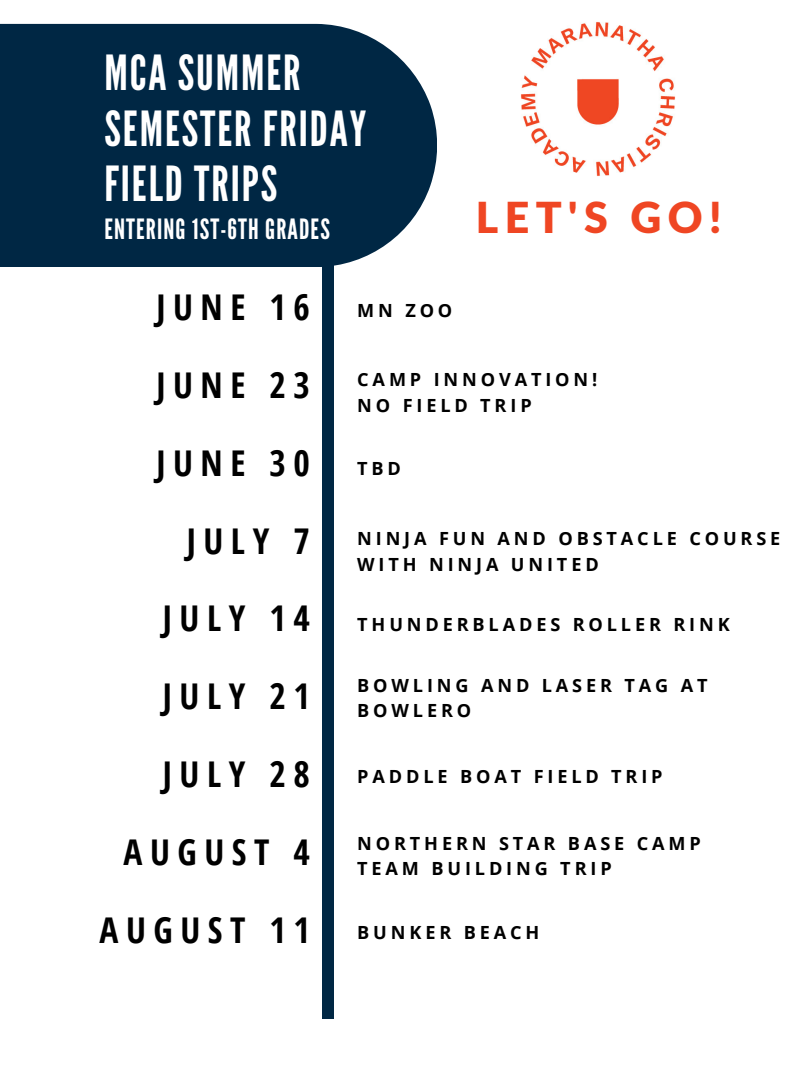
<style>
.page{position:relative;width:810px;height:1080px;background:#fff}
.page>*{position:absolute;margin:0;border:0;box-sizing:border-box;transform-origin:0 0}
.t1{font:48.31px/55.8px "League Gothic";letter-spacing:.04em;color:#fff}
.t2{font:900 42.88px "Lato Latin";color:#ef4623}
.t3{font:700 35.5px/77.8px "Open Sans Condensed";letter-spacing:.215em;color:#000;text-align:right}
.t4{font:27.94px "League Gothic";letter-spacing:.04em;color:#fff}
.t5{font:700 18.12px/25.3px "Open Sans";letter-spacing:.215em;color:#000}
</style>
<div class="page">
<div style="left:0;top:24px;width:437px;height:243px;background:#002744"></div>
<div style="left:323px;top:259px;width:11px;height:760px;background:#002744"></div>
<img style="left:521px;top:22px;width:154px;height:154px">
<h1 class="t1" style="left:104px;top:46px;width:263px">MCA SUMMER<br>SEMESTER FRIDAY<br>FIELD TRIPS</h1>
<h3 class="t4" style="left:104px;top:212px;width:227px">ENTERING 1ST-6TH GRADES</h3>
<h2 class="t2" style="left:476px;top:199px;width:247px">LET'S GO!</h2>
<h3 class="t3" style="left:100px;top:267px;width:212px">JUNE 16<br>JUNE 23<br>JUNE 30<br>JULY 7<br>JULY 14<br>JULY 21<br>JULY 28<br>AUGUST 4<br>AUGUST 11</h3>
<p class="t5" style="left:357px;top:297px;width:97px">MN ZOO</p>
<p class="t5" style="left:357px;top:367px;width:242px">CAMP INNOVATION!<br>NO FIELD TRIP</p>
<p class="t5" style="left:357px;top:455px;width:45px">TBD</p>
<p class="t5" style="left:357px;top:526px;width:425px">NINJA FUN AND OBSTACLE COURSE<br>WITH NINJA UNITED</p>
<p class="t5" style="left:357px;top:611px;width:374px">THUNDERBLADES ROLLER RINK</p>
<p class="t5" style="left:357px;top:672px;width:352px">BOWLING AND LASER TAG AT<br>BOWLERO</p>
<p class="t5" style="left:357px;top:764px;width:307px">PADDLE BOAT FIELD TRIP</p>
<p class="t5" style="left:357px;top:830px;width:345px">NORTHERN STAR BASE CAMP<br>TEAM BUILDING TRIP</p>
<p class="t5" style="left:357px;top:919px;width:184px">BUNKER BEACH</p>
</div>
